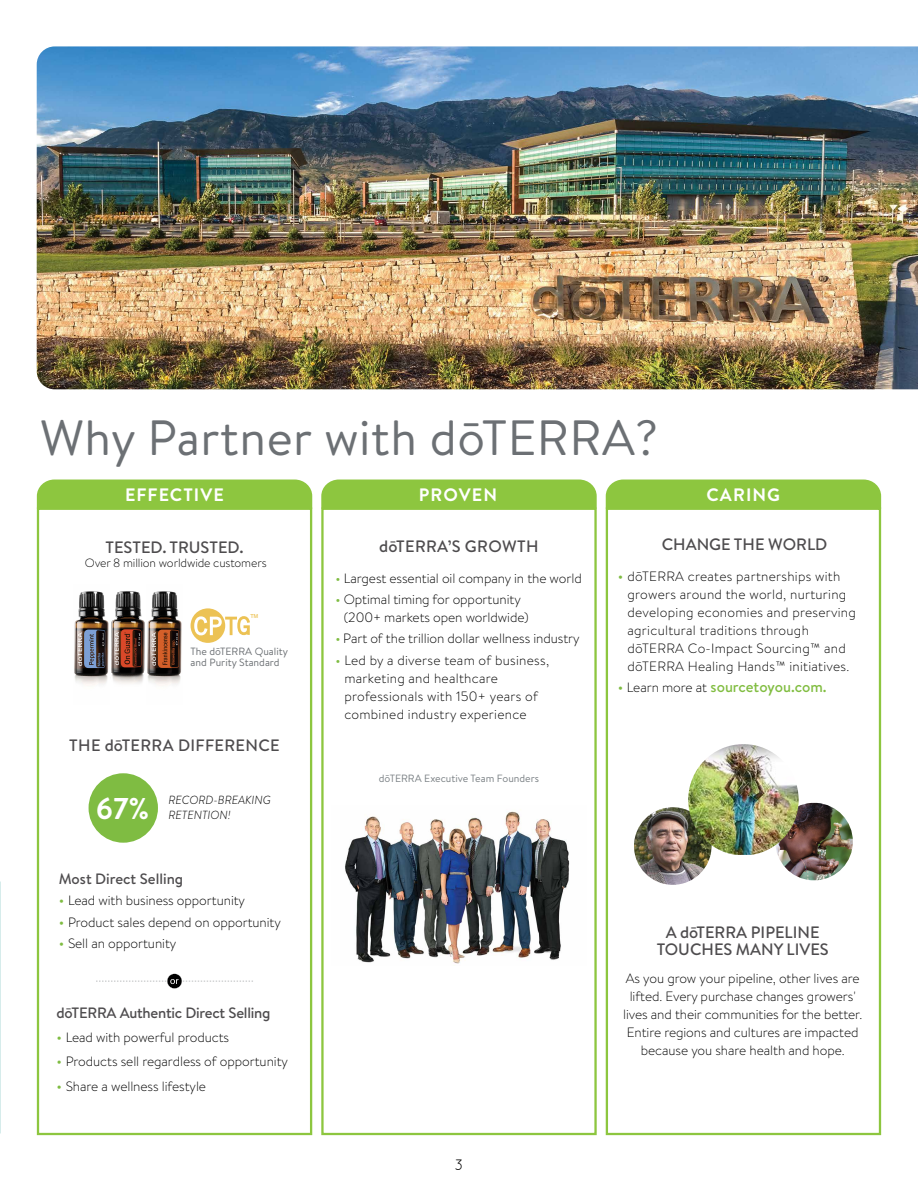
<style>
.page{position:relative;width:918px;height:1188px;background:#fff}
.page>*{position:absolute;margin:0;border:0;box-sizing:border-box;transform-origin:0 0}
.t1{font:49.5px "Brandon Text";letter-spacing:.01em;color:#6c7074}
.t2{font:700 30px "Brandon Text";color:#fff}
.t3{font:700 18px "Brandon Text";letter-spacing:.06em;color:#fff}
.t4{font:500 16.5px/16.5px "Brandon Text";color:#4e4c4e;text-align:center}
.t5{font:500 16.5px "Brandon Text";letter-spacing:.02em;color:#4e4c4e}
.t6{font:500 15px "Brandon Text";letter-spacing:-.015em;color:#4e4c4e}
.t7{font:500 15px "Brandon Text";color:#81bd41}
.t8{font:15px "Quicksand";color:#000}
.t9{font:300 13.5px/18px "Brandon Text";letter-spacing:-.005em;color:#000}
.t10{font:300 13.5px/18px "Brandon Text";letter-spacing:.02em;color:#000}
.t11{font:300 12px "Brandon Text";letter-spacing:-.01em;color:#000}
.t12{font:italic 300 11.7px/15.1px "Brandon Text";color:#000}
.t13{font:10.5px/11.4px "Brandon Text";color:#6c7074}
.t14{font:10.5px "Brandon Text";color:#7b8185}
.t15{font:9.6px "Arial";color:#ecc254}
.s1{font-weight:400;font-size:15px;color:#7fbc42}
.s2{font-weight:400;color:#7fbc42}
.s3{font-weight:300;font-size:13.5px;color:#000}
.s4{font-weight:400;font-size:13.8px;color:#7fbc42}
</style>
<div class="page">
<div style="left:37px;top:508px;width:275px;height:627px;border:2px solid #8dc63f"></div>
<img style="left:37px;top:46px;width:881px;height:343px">
<img style="left:345px;top:811px;width:225px;height:153px">
<div style="left:89px;top:773px;width:69px;height:70px;background:#7fbc42;border-radius:50%"></div>
<svg style="left:96px;top:973px;width:157px;height:16px"></svg>
<div style="left:191px;top:608px;width:34px;height:35px;background:#ecc254;border-radius:50%"></div>
<svg style="left:194px;top:616px;width:56px;height:19px"></svg>
<div style="left:37px;top:480px;width:275px;height:29px;background:#8dc63f"></div>
<div style="left:321px;top:480px;width:276px;height:28px;background:#8dc63f"></div>
<div style="left:606px;top:480px;width:275px;height:28px;background:#8dc63f"></div>
<div style="left:321px;top:508px;width:276px;height:627px;border:2px solid #8dc63f"></div>
<div style="left:606px;top:508px;width:275px;height:627px;border:2px solid #8dc63f"></div>
<img style="left:634px;top:807px;width:78px;height:78px;border-radius:39px">
<img style="left:775px;top:803px;width:78px;height:77px;border-radius:37px">
<img style="left:688px;top:744px;width:111px;height:111px">
<img style="left:74px;top:591px;width:108px;height:94px">
<h1 class="t1" style="left:40px;top:404px;width:620px">Why Partner with dōTERRA?</h1>
<h3 class="t3" style="left:125px;top:482px;width:100px">EFFECTIVE</h3>
<h3 class="t3" style="left:419px;top:482px;width:80px">PROVEN</h3>
<h3 class="t3" style="left:707px;top:482px;width:75px">CARING</h3>
<p class="t4" style="left:662px;top:535px;width:167px">CHANGE THE WORLD</p>
<p class="t10" style="left:628px;top:567px;width:230px;text-indent:-10px"><span class="s1">•</span> dōTERRA creates partnerships with growers around the world, nurturing developing economies and preserving agricultural traditions through dōTERRA Co-Impact Sourcing™ and dōTERRA Healing Hands™ initiatives.</p>
<p class="t7" style="left:618px;top:677px;width:210px"><span class="s2">•</span> <span class="s3">Learn more at</span> sourcetoyou.com.</p>
<p class="t5" style="left:379px;top:534px;width:161px">dōTERRA’S GROWTH</p>
<p class="t4" style="left:106px;top:539px;width:140px">TESTED. TRUSTED.</p>
<p class="t11" style="left:85px;top:555px;width:183px">Over 8 million worldwide customers</p>
<p class="t9" style="left:335px;top:568px;width:248px"><span class="s4">•</span> Largest essential oil company in the world</p>
<p class="t9" style="left:344px;top:590px;width:186px;text-indent:-8px"><span class="s4">•</span> Optimal timing for opportunity (200+ markets open worldwide)</p>
<p class="t9" style="left:335px;top:629px;width:246px"><span class="s4">•</span> Part of the trillion dollar wellness industry</p>
<p class="t10" style="left:344px;top:651px;width:206px;text-indent:-9px"><span class="s4">•</span> Led by a diverse team of business, marketing and healthcare professionals with 150+ years of combined industry experience</p>
<p class="t15" style="left:249px;top:612px;width:11px">™</p>
<p class="t13" style="left:191px;top:645px;width:99px">The dōTERRA Quality and Purity Standard</p>
<p class="t5" style="left:69px;top:734px;width:212px">THE dōTERRA DIFFERENCE</p>
<h2 class="t2" style="left:96px;top:788px;width:55px">67%</h2>
<p class="t12" style="left:168px;top:792px;width:104px">RECORD-BREAKING<br>RETENTION!</p>
<p class="t6" style="left:59px;top:869px;width:126px">Most Direct Selling</p>
<p class="t9" style="left:59px;top:891px;width:188px"><span class="s1">•</span> Lead with business opportunity</p>
<p class="t9" style="left:59px;top:912px;width:224px"><span class="s1">•</span> Product sales depend on opportunity</p>
<p class="t9" style="left:59px;top:934px;width:119px"><span class="s1">•</span> Sell an opportunity</p>
<p class="t6" style="left:57px;top:1002px;width:215px">dōTERRA Authentic Direct Selling</p>
<p class="t9" style="left:57px;top:1028px;width:174px"><span class="s1">•</span> Lead with powerful products</p>
<p class="t9" style="left:57px;top:1052px;width:233px"><span class="s1">•</span> Products sell regardless of opportunity</p>
<p class="t9" style="left:57px;top:1077px;width:151px"><span class="s1">•</span> Share a wellness lifestyle</p>
<p class="t14" style="left:379px;top:771px;width:162px">dōTERRA Executive Team Founders</p>
<p class="t8" style="left:454px;top:1156px;width:11px">3</p>
<p class="t4" style="left:657px;top:924px;width:174px">A dōTERRA PIPELINE<br>TOUCHES MANY LIVES</p>
<p class="t9" style="left:623px;top:969px;width:241px;text-align:center">As you grow your pipeline, other lives are lifted. Every purchase changes growers' lives and their communities for the better.<br>Entire regions and cultures are impacted because you share health and hope.</p>
</div>
